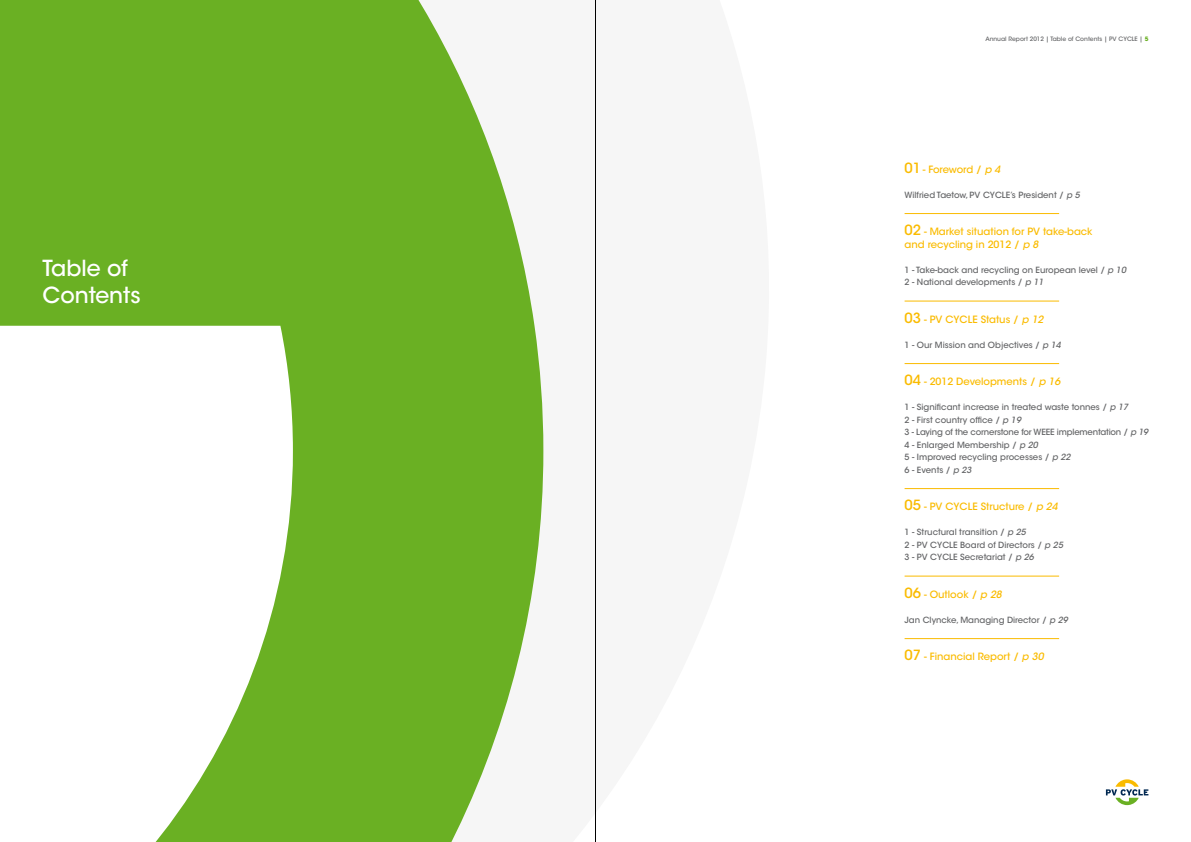
<style>
.page{position:relative;width:1191px;height:842px;background:#fff}
.page>*{position:absolute;margin:0;border:0;box-sizing:border-box;transform-origin:0 0}
.t1{font:500 22px/26.4px "ITC Avant Garde Std";color:#fff}
.t2{font:500 10px/12.5px "ITC Avant Garde Std";color:#fabb00}
.t3{font:500 10px "ITC Avant Garde Std";letter-spacing:-.02em;color:#fabb00}
.t4{font:500 8.5px/12.5px "ITC Avant Garde Std";color:#646567}
.t5{font:500 6px "ITC Avant Garde Std";color:#646567}
.s1{font-weight:700;color:#6ab023}
.s2{font-size:14px}
.s3{font-style:italic}
</style>
<div class="page">
<svg style="left:0;top:0;width:543px;height:842px;fill:#6ab023"></svg>
<svg style="left:1106px;top:779px;width:42px;height:26px"></svg>
<hr style="left:904px;top:213px;width:155px;height:1px;background:#fabb00">
<hr style="left:904px;top:301px;width:155px;height:1px;background:#fabb00">
<hr style="left:904px;top:363px;width:155px;height:1px;background:#fabb00">
<hr style="left:904px;top:488px;width:155px;height:1px;background:#fabb00">
<hr style="left:904px;top:576px;width:155px;height:1px;background:#fabb00">
<hr style="left:904px;top:638px;width:155px;height:1px;background:#fabb00">
<hr style="left:595px;top:0;width:1px;height:842px;background:#000">
<h1 class="t1" style="left:43px;top:255px;width:100px">Table of<br>Contents</h1>
<p class="t5" style="left:985px;top:35px;width:165px">Annual Report 2012 | Table of Contents | PV CYCLE | <span class="s1">5</span></p>
<p class="t3" style="left:904px;top:163px;width:97px"><span class="s2">01</span> - Foreword / <span class="s3">p 4</span></p>
<p class="t4" style="left:904px;top:188px;width:177px">Wilfried Taetow, PV CYCLE’s President / <span class="s3">p 5</span></p>
<p class="t2" style="left:904px;top:225px;width:189px"><span class="s2">02</span> - Market situation for PV take-back and recycling in 2012 / <span class="s3">p 8</span></p>
<p class="t4" style="left:904px;top:263px;width:223px">1 - Take-back and recycling on European level / <span class="s3">p 10<br></span>2 - National developments / <span class="s3">p 11</span></p>
<p class="t2" style="left:904px;top:313px;width:140px"><span class="s2">03</span> - PV CYCLE Status / <span class="s3">p 12</span></p>
<p class="t4" style="left:904px;top:338px;width:158px">1 - Our Mission and Objectives / <span class="s3">p 14</span></p>
<p class="t2" style="left:904px;top:375px;width:157px"><span class="s2">04</span> - 2012 Developments / <span class="s3">p 16</span></p>
<p class="t4" style="left:904px;top:401px;width:245px">1 - Significant increase in treated waste tonnes / <span class="s3">p 17<br></span>2 - First country office / <span class="s3">p 19<br></span>3 - Laying of the cornerstone for WEEE implementation / <span class="s3">p 19<br></span>4 - Enlarged Membership / <span class="s3">p 20<br></span>5 - Improved recycling processes / <span class="s3">p 22<br></span>6 - Events / <span class="s3">p 23</span></p>
<p class="t2" style="left:904px;top:500px;width:155px"><span class="s2">05</span> - PV CYCLE Structure / <span class="s3">p 24</span></p>
<p class="t4" style="left:904px;top:526px;width:160px">1 - Structural transition / <span class="s3">p 25<br></span>2 - PV CYCLE Board of Directors / <span class="s3">p 25<br></span>3 - PV CYCLE Secretariat / <span class="s3">p 26</span></p>
<p class="t2" style="left:904px;top:588px;width:99px"><span class="s2">06</span> - Outlook / <span class="s3">p 28</span></p>
<p class="t4" style="left:904px;top:613px;width:165px">Jan Clyncke, Managing Director / <span class="s3">p 29</span></p>
<p class="t2" style="left:904px;top:650px;width:140px"><span class="s2">07</span> - Financial Report / <span class="s3">p 30</span></p>
</div>
